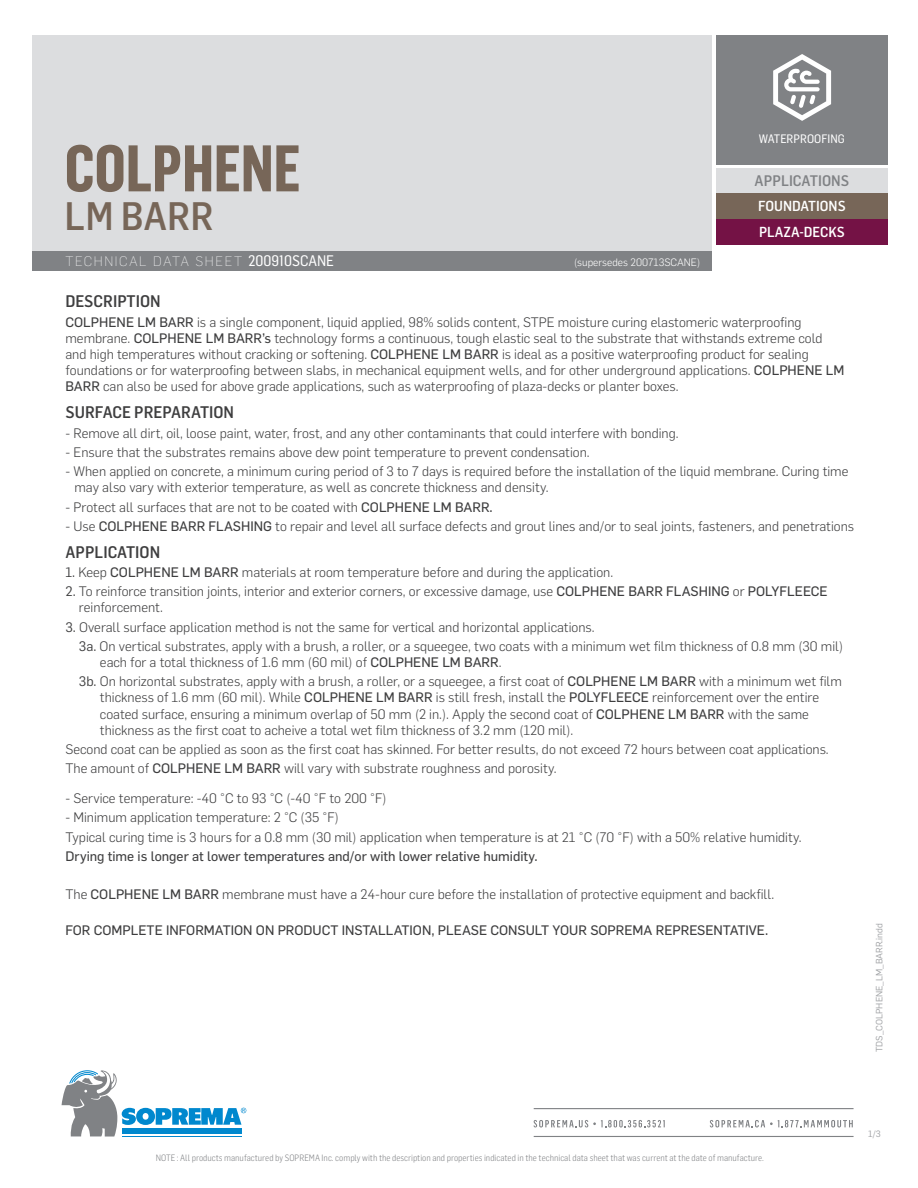
<style>
.page{position:relative;width:918px;height:1188px;background:#fff}
.page>*{position:absolute;margin:0;border:0;box-sizing:border-box;transform-origin:0 0}
.t1{font:700 64.5px "Flama Condensed";color:#776658}
.t2{font:500 39px "Flama Semicondensed";color:#776658}
.Sous-titre{font:500 16.5px "Flama Semicondensed";color:#3e3e3f}
.t3{font:500 15px "Flama Semicondensed";color:#808285}
.t4{font:500 14.25px/25.7px "Flama Semicondensed";color:#fff}
.Texte{font:300 13.5px/16.2px "Flama";color:#3e3e3f}
.Texte-2{font:13.5px "Flama Basic";color:#3e3e3f}
.t5{font:200 13.5px "Flama";letter-spacing:.12em;color:#fff}
.t6{font:12px "Flama Semicondensed Basic";color:#fff}
.t7{font:300 10.5px "Flama";color:#fff}
.t8{font:300 9px "Flama Semicondensed";color:#808285}
.Titre_Tableau_CENTRÉ{font:9px "Flama";color:#9d9fa2}
.s1{font-family:"Flama Semicondensed Basic";font-weight:400;font-size:15px}
.s2{font-family:"Flama Basic";font-weight:400}
.s3{font-weight:400}
</style>
<div class="page">
<div style="left:32px;top:35px;width:680px;height:216px;background:#dcdddf"></div>
<div style="left:32px;top:251px;width:680px;height:20px;background:#808285"></div>
<svg style="left:62px;top:1070px;width:184px;height:67px"></svg>
<div style="left:716px;top:35px;width:171px;height:129px;background:#808285"></div>
<div style="left:716px;top:168px;width:171px;height:26px;background:#dcdddf"></div>
<hr style="left:534px;top:1108px;width:320px;height:1px;background:#808285">
<hr style="left:534px;top:1136px;width:320px;height:1px;background:#808285">
<svg style="left:710px;top:1120px;width:143px;height:7px"></svg>
<svg style="left:534px;top:1120px;width:131px;height:7px"></svg>
<div style="left:716px;top:194px;width:171px;height:25px;background:#776658"></div>
<div style="left:716px;top:219px;width:171px;height:26px;background:#741245"></div>
<svg style="left:773px;top:54px;width:58px;height:67px"></svg>
<p class="t6" style="left:759px;top:131px;width:87px">WATERPROOFING</p>
<h1 class="t1" style="left:65px;top:128px;width:237px">COLPHENE</h1>
<h2 class="t2" style="left:65px;top:191px;width:151px">LM BARR</h2>
<p class="t4" style="left:758px;top:192px;width:89px">FOUNDATIONS<br>PLAZA-DECKS</p>
<p class="t3" style="left:755px;top:171px;width:96px">APPLICATIONS</p>
<p class="t5" style="left:65px;top:253px;width:270px">TECHNICAL DATA SHEET <span class="s1">200910SCANE</span></p>
<p class="t7" style="left:574px;top:255px;width:128px">(supersedes 200713SCANE)</p>
<p class="Sous-titre" style="left:65px;top:291px;width:97px">DESCRIPTION</p>
<p class="Texte" style="left:65px;top:313px;width:781px"><span class="s2">COLPHENE LM BARR</span> is a single component, liquid applied, 98% solids content, STPE moisture curing elastomeric waterproofing membrane. <span class="s2">COLPHENE LM BARR’s</span> technology forms a continuous, tough elastic seal to the substrate that withstands extreme cold and high temperatures without cracking or softening. <span class="s2">COLPHENE LM BARR</span> is ideal as a positive waterproofing product for sealing foundations or for waterproofing between slabs, in mechanical equipment wells, and for other underground applications. <span class="s2">COLPHENE LM BARR</span> can also be used for above grade applications, such as waterproofing of plaza-decks or planter boxes.</p>
<p class="Sous-titre" style="left:65px;top:402px;width:170px">SURFACE PREPARATION</p>
<p class="Texte" style="left:65px;top:424px;width:615px">- Remove all dirt, oil, loose paint, water, frost, and any other contaminants that could interfere with bonding.</p>
<p class="Texte" style="left:65px;top:443px;width:526px">- Ensure that the substrates remains above dew point temperature to prevent condensation.</p>
<p class="Texte" style="left:74px;top:462px;width:776px;text-indent:-9px">- When applied on concrete, a minimum curing period of 3 to 7 days is required before the installation of the liquid membrane. Curing time may also vary with exterior temperature, as well as concrete thickness and density.</p>
<p class="Texte" style="left:65px;top:498px;width:429px">- Protect all surfaces that are not to be coated with <span class="s2">COLPHENE LM BARR.</span></p>
<p class="Texte" style="left:65px;top:517px;width:790px">- Use <span class="s2">COLPHENE BARR FLASHING</span> to repair and level all surface defects and grout lines and/or to seal joints, fasteners, and penetrations</p>
<p class="Sous-titre" style="left:65px;top:541px;width:96px">APPLICATION</p>
<p class="Texte" style="left:65px;top:563px;width:549px"><span class="s3">1.</span> Keep <span class="s2">COLPHENE LM BARR</span> materials at room temperature before and during the application.</p>
<p class="Texte" style="left:79px;top:583px;width:750px;text-indent:-14px"><span class="s3">2.</span> To reinforce transition joints, interior and exterior corners, or excessive damage, use <span class="s2">COLPHENE BARR FLASHING</span> or <span class="s2">POLYFLEECE </span>reinforcement.</p>
<p class="Texte" style="left:65px;top:618px;width:531px"><span class="s3">3.</span> Overall surface application method is not the same for vertical and horizontal applications.</p>
<p class="Texte" style="left:100px;top:637px;width:745px;text-indent:-21px"><span class="s3">3a.</span> On vertical substrates, apply with a brush, a roller, or a squeegee, two coats with a minimum wet film thickness of 0.8 mm (30 mil) each for a total thickness of 1.6 mm (60 mil) of <span class="s2">COLPHENE LM BARR</span>.</p>
<p class="Texte" style="left:100px;top:673px;width:743px;text-indent:-21px"><span class="s3">3b.</span> On horizontal substrates, apply with a brush, a roller, or a squeegee, a first coat of <span class="s2">COLPHENE LM BARR</span> with a minimum wet film thickness of 1.6 mm (60 mil). While <span class="s2">COLPHENE LM BARR</span> is still fresh, install the <span class="s2">POLYFLEECE</span> reinforcement over the entire coated surface, ensuring a minimum overlap of 50 mm (2 in.). Apply the second coat of <span class="s2">COLPHENE LM BARR</span> with the same thickness as the first coat to acheive a total wet film thickness of 3.2 mm (120 mil).</p>
<p class="Texte" style="left:65px;top:740px;width:765px">Second coat can be applied as soon as the first coat has skinned. For better results, do not exceed 72 hours between coat applications.</p>
<p class="Texte" style="left:65px;top:760px;width:493px">The amount of <span class="s2">COLPHENE LM BARR</span> will vary with substrate roughness and porosity.</p>
<p class="Texte" style="left:65px;top:789px;width:323px">- Service temperature: -40 °C to 93 °C (-40 °F to 200 °F)</p>
<p class="Texte" style="left:65px;top:809px;width:275px">- Minimum application temperature: 2 °C (35 °F)</p>
<p class="Texte" style="left:65px;top:828px;width:738px">Typical curing time is 3 hours for a 0.8 mm (30 mil) application when temperature is at 21 °C (70 °F) with a 50% relative humidity.</p>
<p class="Texte-2" style="left:65px;top:846px;width:474px">Drying time is longer at lower temperatures and/or with lower relative humidity.</p>
<p class="Texte" style="left:65px;top:886px;width:710px">The <span class="s2">COLPHENE LM BARR</span> membrane must have a 24-hour cure before the installation of protective equipment and backfill.</p>
<p class="Texte-2" style="left:65px;top:921px;width:704px">FOR COMPLETE INFORMATION ON PRODUCT INSTALLATION, PLEASE CONSULT YOUR SOPREMA REPRESENTATIVE.</p>
<p class="Titre_Tableau_CENTRÉ" style="left:873px;top:1052px;width:130px;rotate:-90deg">TDS_COLPHENE_LM_BARR.indd</p>
<p class="t8" style="left:156px;top:1153px;width:610px">NOTE : All products manufactured by SOPREMA Inc. comply with the description and properties indicated in the technical data sheet that was current at the date of manufacture.</p>
<p class="Titre_Tableau_CENTRÉ" style="left:868px;top:1127px;width:14px">1/3</p>
</div>
